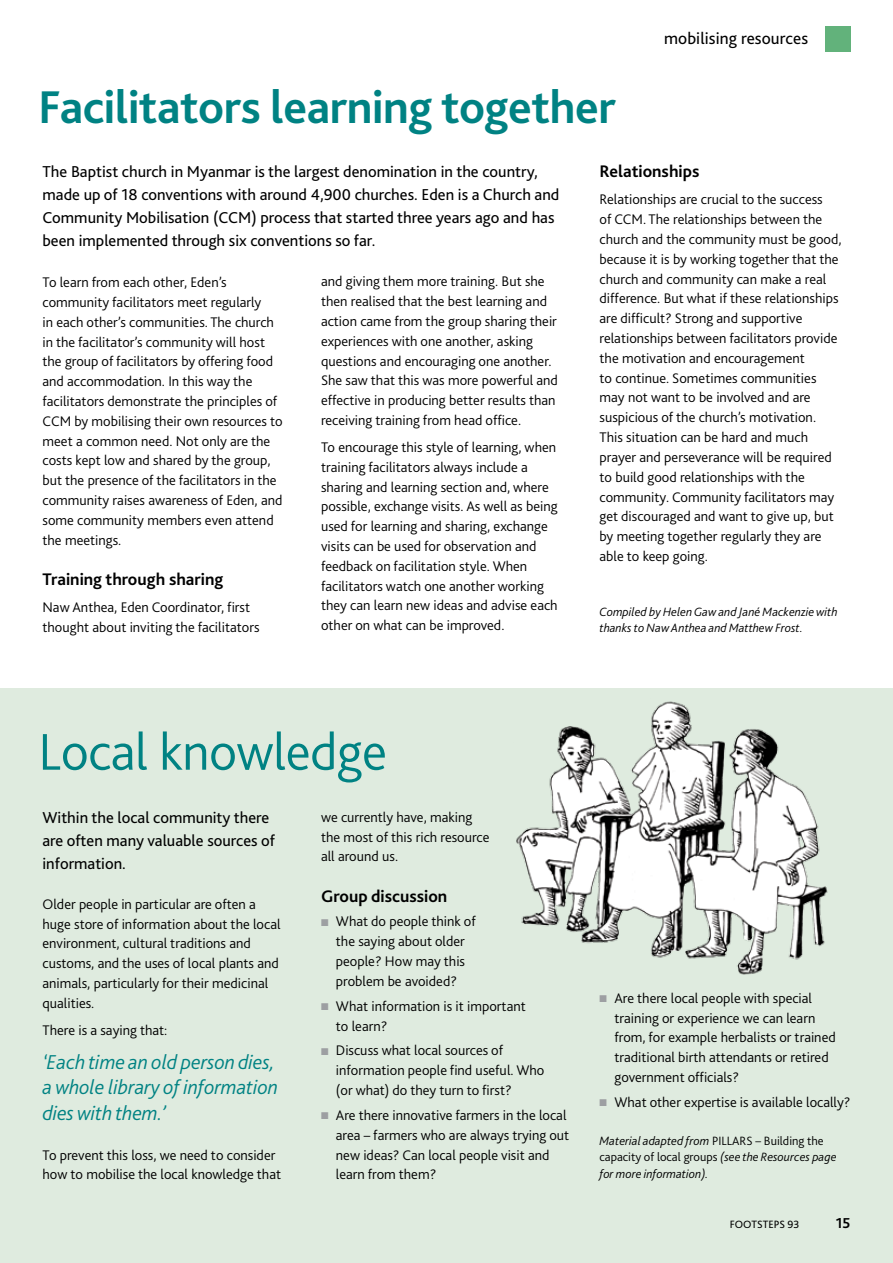
<style>
.page{position:relative;width:893px;height:1263px;background:#fff}
.page>*{position:absolute;margin:0;border:0;box-sizing:border-box;transform-origin:0 0}
.t1{font:300 54px "Bliss 2";letter-spacing:-.01em;color:#008283}
.t2{font:700 48px "Bliss 2";letter-spacing:-.01em;color:#008283}
.t3{font:italic 300 21px/25.5px "Bliss 2";letter-spacing:-.005em;color:#008283}
.t4{font:700 17.55px "Bliss 2";color:#000}
.t5{font:17.25px "Bliss 2";letter-spacing:.005em;color:#000}
.t6{font:16.5px/23px "Bliss 2";color:#000}
.t7{font:700 15px "Bliss 2";color:#000}
.t8{font:300 14.55px/19.8px "Bliss 2";color:#000}
.t9{font:italic 300 12.6px/16.5px "Bliss 2";color:#000}
.t10{font:11.1px "Bliss 2";color:#000}
.s1{color:#9d9fa2}
.s2{font-style:normal}
</style>
<div class="page">
<div style="left:0;top:689px;width:893px;height:574px;background:#dfebdf"></div>
<div style="left:825px;top:26px;width:25px;height:25px;background:#62b27b"></div>
<img style="left:516px;top:701px;width:312px;height:274px">
<h2 class="t2" style="left:38px;top:77px;width:579px">Facilitators learning together</h2>
<p class="t5" style="left:664px;top:28px;width:145px">mobilising resources</p>
<p class="t6" style="left:43px;top:159px;width:518px">The Baptist church in Myanmar is the largest denomination in the country, made up of 18 conventions with around 4,900 churches. Eden is a Church and Community Mobilisation (CCM) process that started three years ago and has been implemented through six conventions so far.</p>
<p class="t8" style="left:43px;top:272px;width:242px">To learn from each other, Eden’s community facilitators meet regularly<br>in each other’s communities. The church in the facilitator’s community will host the group of facilitators by offering food and accommodation. In this way the facilitators demonstrate the principles of CCM by mobilising their own resources to meet a common need. Not only are the costs kept low and shared by the group, but the presence of the facilitators in the community raises awareness of Eden, and some community members even attend the meetings.</p>
<p class="t4" style="left:43px;top:568px;width:182px">Training through sharing</p>
<p class="t8" style="left:43px;top:597px;width:218px">Naw Anthea, Eden Coordinator, first thought about inviting the facilitators</p>
<p class="t8" style="left:321px;top:271px;width:238px">and giving them more training. But she then realised that the best learning and action came from the group sharing their experiences with one another, asking questions and encouraging one another.<br>She saw that this was more powerful and effective in producing better results than receiving training from head office.</p>
<p class="t8" style="left:321px;top:437px;width:238px">To encourage this style of learning, when training facilitators always include a sharing and learning section and, where possible, exchange visits. As well as being used for learning and sharing, exchange visits can be used for observation and feedback on facilitation style. When facilitators watch one another working they can learn new ideas and advise each other on what can be improved.</p>
<p class="t4" style="left:600px;top:161px;width:101px">Relationships</p>
<p class="t8" style="left:600px;top:189px;width:243px">Relationships are crucial to the success<br>of CCM. The relationships between the church and the community must be good, because it is by working together that the church and community can make a real difference. But what if these relationships are difficult? Strong and supportive relationships between facilitators provide the motivation and encouragement<br>to continue. Sometimes communities may not want to be involved and are suspicious of the church’s motivation.<br>This situation can be hard and much prayer and perseverance will be required to build good relationships with the community. Community facilitators may get discouraged and want to give up, but by meeting together regularly they are able to keep going.</p>
<p class="t9" style="left:600px;top:603px;width:239px">Compiled by Helen Gaw and Jané Mackenzie with thanks to Naw Anthea and Matthew Frost.</p>
<h1 class="t1" style="left:38px;top:718px;width:350px">Local knowledge</h1>
<p class="t8" style="left:321px;top:807px;width:170px">we currently have, making the most of this rich resource all around us.</p>
<p class="t4" style="left:321px;top:885px;width:128px">Group discussion</p>
<p class="t8" style="left:321px;top:911px;width:156px;text-align:center"><span class="s1">■</span> What do people think of the saying about older people? How may this problem be avoided?</p>
<p class="t8" style="left:336px;top:996px;width:191px;text-indent:-15px"><span class="s1">■</span> What information is it important to learn?</p>
<p class="t8" style="left:336px;top:1040px;width:210px;text-indent:-15px"><span class="s1">■</span> Discuss what local sources of information people find useful. Who (or what) do they turn to first?</p>
<p class="t8" style="left:336px;top:1105px;width:235px;text-indent:-15px"><span class="s1">■</span> Are there innovative farmers in the local area – farmers who are always trying out new ideas? Can local people visit and learn from them?</p>
<p class="t6" style="left:43px;top:806px;width:234px">Within the local community there are often many valuable sources of information.</p>
<p class="t8" style="left:43px;top:894px;width:240px">Older people in particular are often a huge store of information about the local environment, cultural traditions and customs, and the uses of local plants and animals, particularly for their medicinal qualities.</p>
<p class="t8" style="left:43px;top:1020px;width:126px">There is a saying that:</p>
<h3 class="t3" style="left:43px;top:1048px;width:237px">‘Each time an old person dies, a whole library of information dies with them.’</h3>
<p class="t8" style="left:43px;top:1144px;width:240px">To prevent this loss, we need to consider how to mobilise the local knowledge that</p>
<p class="t8" style="left:614px;top:988px;width:223px;text-indent:-15px"><span class="s1">■</span> Are there local people with special training or experience we can learn from, for example herbalists or trained traditional birth attendants or retired government officials?</p>
<p class="t8" style="left:600px;top:1092px;width:252px"><span class="s1">■</span> What other expertise is available locally?</p>
<p class="t9" style="left:600px;top:1132px;width:238px">Material adapted from <span class="s2">PILLARS – Building the capacity of local groups</span> (see the Resources page for more information).</p>
<p class="t10" style="left:730px;top:1217px;width:71px">FOOTSTEPS 93</p>
<p class="t7" style="left:836px;top:1213px;width:16px">15</p>
</div>
